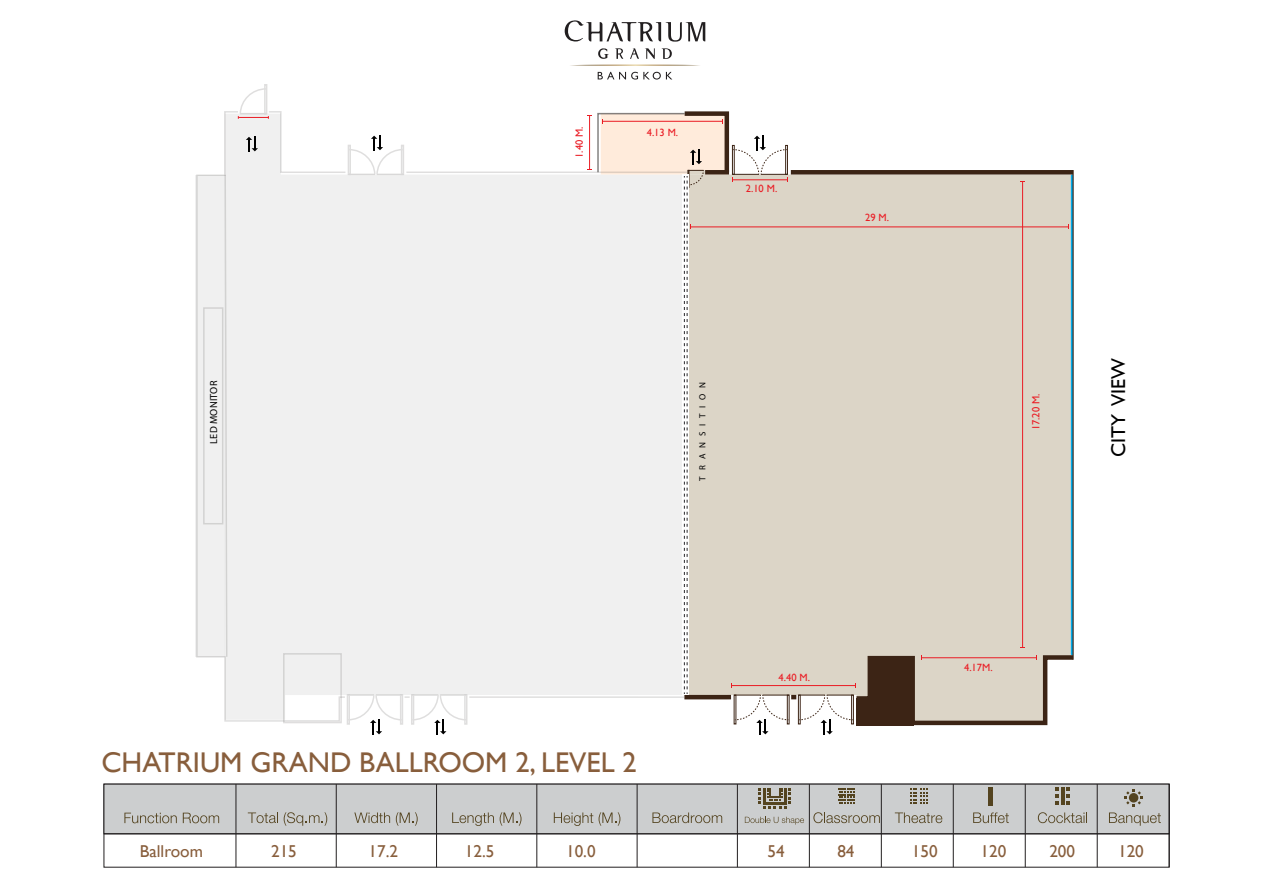
<style>
.page{position:relative;width:1263px;height:893px;background:#fff}
.page>*{position:absolute;margin:0;border:0;box-sizing:border-box;transform-origin:0 0}
.t1{font:28.5px "Gill Sans";color:#885e3c}
.t2{font:19.95px "Gill Sans";color:#000}
.t3{font:17.25px "Gill Sans";color:#885e3c}
.t4{font:10.5px "Gill Sans";color:#ea1c24}
.t5{font:10.35px "Myriad Pro";letter-spacing:.02em;color:#000}
.t6{font:9px "Myriad Pro";letter-spacing:.65em;color:#000}
</style>
<div class="page">
<div style="left:104px;top:784px;width:1065px;height:50px;background:#cccecf"></div>
<svg style="left:652px;top:812px;width:70px;height:11px"></svg>
<svg style="left:745px;top:817px;width:59px;height:8px"></svg>
<svg style="left:759px;top:788px;width:32px;height:21px"></svg>
<svg style="left:895px;top:812px;width:47px;height:11px"></svg>
<svg style="left:910px;top:788px;width:18px;height:16px"></svg>
<svg style="left:813px;top:812px;width:67px;height:11px"></svg>
<svg style="left:839px;top:789px;width:16px;height:14px"></svg>
<svg style="left:973px;top:812px;width:36px;height:11px"></svg>
<hr style="left:989px;top:787px;width:4px;height:18px;background:#544420">
<svg style="left:1038px;top:812px;width:49px;height:11px"></svg>
<svg style="left:1055px;top:787px;width:4px;height:17px"></svg>
<svg style="left:1066px;top:787px;width:4px;height:17px"></svg>
<hr style="left:1061px;top:787px;width:3px;height:17px;background:#544420">
<svg style="left:1109px;top:812px;width:52px;height:14px"></svg>
<svg style="left:1124px;top:789px;width:19px;height:17px"></svg>
<hr style="left:236px;top:784px;width:1px;height:83px;background:#221f20">
<hr style="left:336px;top:784px;width:1px;height:83px;background:#221f20">
<hr style="left:436px;top:784px;width:1px;height:83px;background:#221f20">
<hr style="left:537px;top:784px;width:1px;height:83px;background:#221f20">
<hr style="left:637px;top:784px;width:1px;height:83px;background:#221f20">
<hr style="left:737px;top:784px;width:1px;height:83px;background:#221f20">
<hr style="left:809px;top:784px;width:1px;height:83px;background:#221f20">
<hr style="left:881px;top:784px;width:1px;height:83px;background:#221f20">
<hr style="left:953px;top:784px;width:1px;height:83px;background:#221f20">
<hr style="left:1025px;top:784px;width:1px;height:83px;background:#221f20">
<hr style="left:1097px;top:784px;width:1px;height:83px;background:#221f20">
<hr style="left:1169px;top:784px;width:1px;height:83px;background:#221f20">
<hr style="left:104px;top:833px;width:1065px;height:1px;background:#221f20">
<svg style="left:248px;top:812px;width:30px;height:11px"></svg>
<svg style="left:284px;top:812px;width:43px;height:14px"></svg>
<svg style="left:354px;top:812px;width:36px;height:11px"></svg>
<svg style="left:396px;top:812px;width:22px;height:14px"></svg>
<svg style="left:452px;top:812px;width:42px;height:14px"></svg>
<svg style="left:500px;top:812px;width:21px;height:14px"></svg>
<svg style="left:554px;top:812px;width:39px;height:14px"></svg>
<svg style="left:599px;top:812px;width:21px;height:14px"></svg>
<svg style="left:124px;top:813px;width:53px;height:10px"></svg>
<svg style="left:183px;top:813px;width:36px;height:10px"></svg>
<svg style="left:598px;top:72px;width:74px;height:8px"></svg>
<svg style="left:565px;top:20px;width:140px;height:22px"></svg>
<svg style="left:570px;top:48px;width:130px;height:18px"></svg>
<div style="left:345px;top:171px;width:242px;height:549px;background:#f0f0f0"></div>
<div style="left:195px;top:175px;width:30px;height:482px;background:#f0f0f0"></div>
<hr style="left:406px;top:172px;width:281px;height:1px;background:#4a4745">
<svg style="left:196px;top:111px;width:149px;height:611px"></svg>
<hr style="left:469px;top:696px;width:215px;height:2px;background:#4a4745">
<svg style="left:224px;top:175px;width:3px;height:482px"></svg>
<svg style="left:347px;top:694px;width:120px;height:40px"></svg>
<svg style="left:238px;top:87px;width:166px;height:88px"></svg>
<svg style="left:587px;top:111px;width:487px;height:623px"></svg>
<p class="t5" style="left:207px;top:444px;width:64px;rotate:-90deg">LED MONITOR</p>
<p class="t4" style="left:573px;top:158px;width:33px;rotate:-90deg">1.40 M.</p>
<p class="t4" style="left:647px;top:127px;width:33px">4.13 M.</p>
<p class="t4" style="left:746px;top:183px;width:33px">2.10 M.</p>
<p class="t6" style="left:697px;top:480px;width:100px;rotate:-90deg">TRANSITION</p>
<p class="t4" style="left:865px;top:211px;width:25px">29 M.</p>
<h1 class="t1" style="left:101px;top:745px;width:537px">CHATRIUM GRAND BALLROOM 2, LEVEL 2</h1>
<p class="t4" style="left:778px;top:671px;width:33px">4.40 M.</p>
<p class="t4" style="left:1030px;top:430px;width:38px;rotate:-90deg">17.20 M.</p>
<h2 class="t2" style="left:1107px;top:457px;width:101px;rotate:-90deg">CITY VIEW</h2>
<p class="t4" style="left:964px;top:661px;width:30px">4.17M.</p>
<h3 class="t3" style="left:140px;top:841px;width:65px">Ballroom</h3>
<h3 class="t3" style="left:271px;top:841px;width:27px">215</h3>
<h3 class="t3" style="left:368px;top:841px;width:31px">17.2</h3>
<h3 class="t3" style="left:465px;top:841px;width:31px">12.5</h3>
<h3 class="t3" style="left:566px;top:841px;width:31px">10.0</h3>
<h3 class="t3" style="left:768px;top:841px;width:19px">54</h3>
<h3 class="t3" style="left:837px;top:841px;width:19px">84</h3>
<h3 class="t3" style="left:912px;top:841px;width:27px">150</h3>
<h3 class="t3" style="left:980px;top:841px;width:27px">120</h3>
<h3 class="t3" style="left:1049px;top:841px;width:27px">200</h3>
<h3 class="t3" style="left:1118px;top:841px;width:27px">120</h3>
</div>
